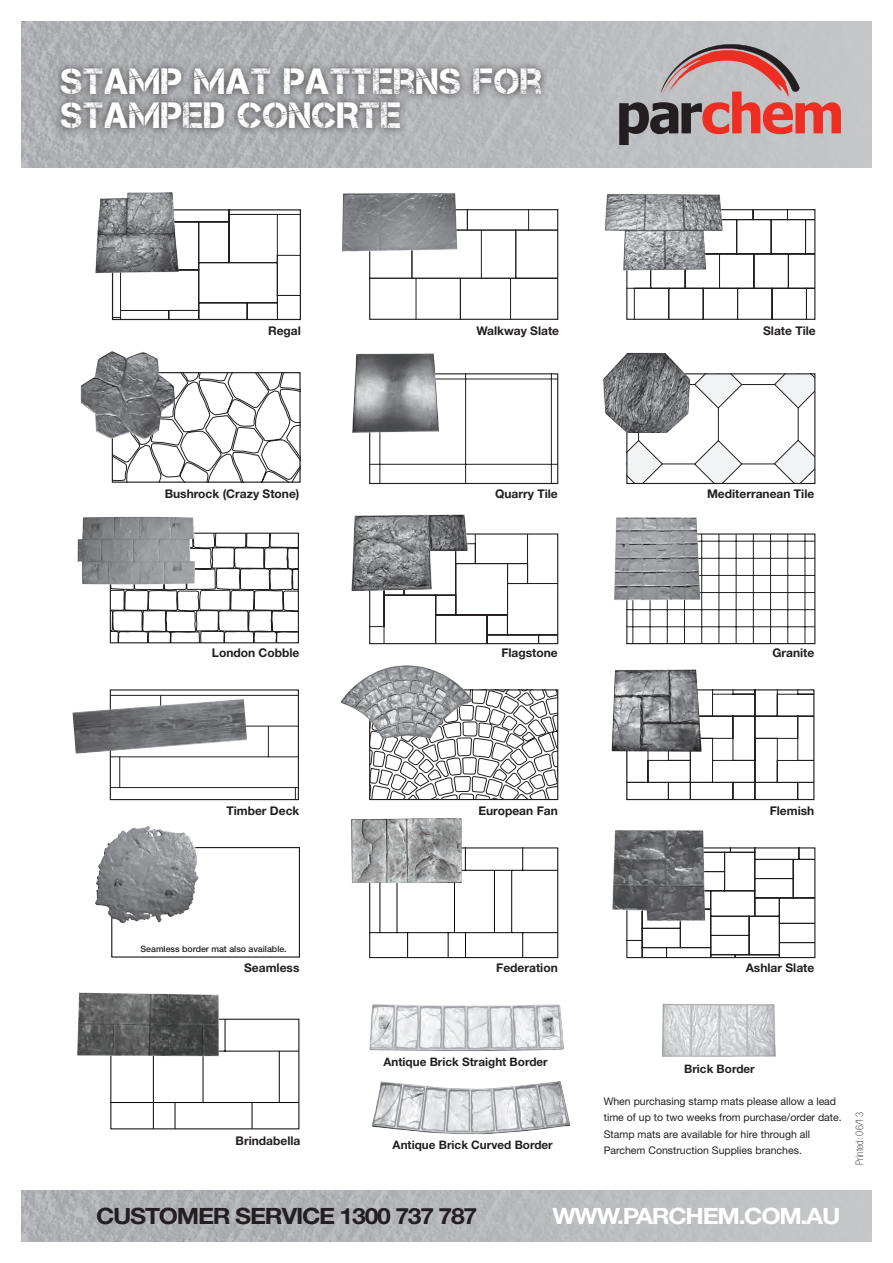
<style>
.page{position:relative;width:893px;height:1263px;background:#fff}
.page>*{position:absolute;margin:0;border:0;box-sizing:border-box;transform-origin:0 0}
.t1{font:36.45px/33.9px "Captureit";letter-spacing:.025em;color:#fff}
.t2{font:700 22.5px "Helvetica Neue";letter-spacing:-.05em;color:#231f20;scale:1.1 1}
.t3{font:700 22.5px "Helvetica Neue";letter-spacing:-.05em;color:#fff;scale:1.1 1}
.t4{font:700 12px "Helvetica Neue";color:#231f20}
.t5{font:700 11.7px "Helvetica Neue";color:#231f20}
.t6{font:10.5px/16.5px "Helvetica Neue";color:#231f20}
.t7{font:100 condensed 10.5px "Helvetica Neue";color:#231f20}
.t8{font:500 8.85px "Helvetica Neue";color:#231f20}
</style>
<div class="page">
<img style="left:21px;top:21px;width:851px;height:147px">
<img style="left:21px;top:1191px;width:851px;height:51px">
<div style="left:53px;top:61px;width:496px;height:75px;background:#231f20;opacity:.75"></div>
<svg style="left:619px;top:44px;width:222px;height:101px;background:#b69494"></svg>
<svg style="left:628px;top:691px;width:184px;height:107px"></svg>
<div style="left:626px;top:689px;width:188px;height:111px;border:1px solid #231f20"></div>
<svg style="left:628px;top:211px;width:185px;height:107px"></svg>
<div style="left:626px;top:209px;width:189px;height:111px;border:1px solid #231f20"></div>
<svg style="left:371px;top:211px;width:185px;height:107px"></svg>
<div style="left:369px;top:209px;width:189px;height:111px;border:1px solid #231f20"></div>
<hr style="left:465px;top:374px;width:1px;height:109px;background:#231f20">
<hr style="left:380px;top:374px;width:1px;height:109px;background:#231f20">
<hr style="left:551px;top:374px;width:1px;height:109px;background:#231f20">
<hr style="left:370px;top:379px;width:188px;height:1px;background:#231f20">
<hr style="left:370px;top:464px;width:188px;height:1px;background:#231f20">
<div style="left:369px;top:373px;width:189px;height:111px;border:1px solid #231f20"></div>
<hr style="left:718px;top:374px;width:1px;height:109px;background:#231f20">
<hr style="left:638px;top:374px;width:1px;height:109px;background:#231f20">
<hr style="left:798px;top:374px;width:1px;height:109px;background:#231f20">
<hr style="left:627px;top:384px;width:184px;height:1px;background:#231f20">
<hr style="left:627px;top:464px;width:184px;height:1px;background:#231f20">
<svg style="left:774px;top:375px;width:39px;height:33px"></svg>
<svg style="left:694px;top:375px;width:48px;height:33px"></svg>
<svg style="left:694px;top:440px;width:48px;height:42px"></svg>
<svg style="left:774px;top:440px;width:39px;height:42px"></svg>
<svg style="left:628px;top:440px;width:35px;height:42px"></svg>
<div style="left:626px;top:373px;width:189px;height:111px;border:1px solid #231f20"></div>
<svg style="left:114px;top:211px;width:185px;height:107px"></svg>
<div style="left:112px;top:209px;width:189px;height:111px;border:1px solid #231f20"></div>
<svg style="left:371px;top:535px;width:185px;height:107px"></svg>
<div style="left:369px;top:533px;width:189px;height:111px;border:1px solid #231f20"></div>
<hr style="left:805px;top:534px;width:1px;height:110px;background:#231f20">
<hr style="left:787px;top:534px;width:1px;height:110px;background:#231f20">
<hr style="left:770px;top:534px;width:1px;height:110px;background:#231f20">
<hr style="left:753px;top:534px;width:1px;height:110px;background:#231f20">
<hr style="left:736px;top:534px;width:1px;height:110px;background:#231f20">
<hr style="left:719px;top:534px;width:1px;height:110px;background:#231f20">
<hr style="left:701px;top:534px;width:1px;height:110px;background:#231f20">
<hr style="left:684px;top:534px;width:1px;height:110px;background:#231f20">
<hr style="left:667px;top:534px;width:1px;height:110px;background:#231f20">
<hr style="left:650px;top:534px;width:1px;height:110px;background:#231f20">
<hr style="left:633px;top:534px;width:1px;height:110px;background:#231f20">
<hr style="left:627px;top:644px;width:188px;height:1px;background:#231f20">
<hr style="left:627px;top:626px;width:188px;height:1px;background:#231f20">
<hr style="left:627px;top:609px;width:188px;height:1px;background:#231f20">
<hr style="left:627px;top:592px;width:188px;height:1px;background:#231f20">
<hr style="left:628px;top:575px;width:187px;height:1px;background:#231f20">
<hr style="left:628px;top:558px;width:187px;height:1px;background:#231f20">
<hr style="left:627px;top:541px;width:188px;height:1px;background:#231f20">
<div style="left:626px;top:533px;width:189px;height:111px;border:1px solid #231f20"></div>
<svg style="left:371px;top:691px;width:185px;height:107px"></svg>
<div style="left:369px;top:689px;width:189px;height:111px;border:1px solid #231f20"></div>
<hr style="left:370px;top:870px;width:188px;height:1px;background:#040503">
<hr style="left:370px;top:932px;width:188px;height:1px;background:#040503">
<hr style="left:380px;top:870px;width:1px;height:63px;background:#040503">
<svg style="left:407px;top:933px;width:1px;height:23px"></svg>
<svg style="left:448px;top:933px;width:1px;height:23px"></svg>
<svg style="left:465px;top:933px;width:1px;height:23px"></svg>
<svg style="left:522px;top:933px;width:1px;height:23px"></svg>
<hr style="left:397px;top:870px;width:1px;height:63px;background:#040503">
<hr style="left:454px;top:870px;width:1px;height:63px;background:#040503">
<hr style="left:494px;top:870px;width:1px;height:63px;background:#040503">
<hr style="left:511px;top:870px;width:1px;height:63px;background:#040503">
<hr style="left:569px;top:870px;width:1px;height:63px;background:#040503">
<svg style="left:465px;top:849px;width:1px;height:21px"></svg>
<svg style="left:522px;top:849px;width:1px;height:21px"></svg>
<div style="left:369px;top:847px;width:189px;height:111px;border:1px solid #231f20"></div>
<svg style="left:628px;top:849px;width:185px;height:107px"></svg>
<div style="left:626px;top:847px;width:189px;height:111px;border:1px solid #231f20"></div>
<svg style="left:114px;top:374px;width:185px;height:107px"></svg>
<svg style="left:112px;top:535px;width:185px;height:106px"></svg>
<div style="left:110px;top:533px;width:189px;height:110px;border:1px solid #231f20"></div>
<hr style="left:110px;top:787px;width:188px;height:1px;background:#231f20">
<hr style="left:110px;top:756px;width:188px;height:1px;background:#231f20">
<hr style="left:110px;top:726px;width:188px;height:1px;background:#231f20">
<hr style="left:110px;top:695px;width:188px;height:1px;background:#231f20">
<hr style="left:268px;top:726px;width:1px;height:31px;background:#231f20">
<hr style="left:119px;top:757px;width:1px;height:31px;background:#231f20">
<div style="left:110px;top:689px;width:189px;height:111px;border:1px solid #231f20"></div>
<img style="left:342px;top:193px;width:124px;height:68px">
<img style="left:605px;top:194px;width:120px;height:78px">
<img style="left:603px;top:352px;width:89px;height:80px">
<img style="left:77px;top:516px;width:123px;height:75px">
<img style="left:614px;top:517px;width:88px;height:85px">
<img style="left:612px;top:830px;width:98px;height:93px">
<img style="left:72px;top:696px;width:175px;height:60px">
<img style="left:96px;top:192px;width:85px;height:83px">
<img style="left:351px;top:514px;width:118px;height:76px">
<img style="left:341px;top:665px;width:130px;height:77px">
<img style="left:352px;top:353px;width:89px;height:82px">
<img style="left:372px;top:1081px;width:198px;height:53px">
<div style="left:111px;top:847px;width:189px;height:110px;border:1px solid #231f20"></div>
<div style="left:112px;top:372px;width:189px;height:111px;border:1px solid #231f20"></div>
<img style="left:80px;top:351px;width:99px;height:90px">
<img style="left:95px;top:826px;width:125px;height:98px">
<img style="left:369px;top:1004px;width:195px;height:47px">
<img style="left:662px;top:1003px;width:114px;height:54px">
<svg style="left:112px;top:1021px;width:185px;height:106px"></svg>
<hr style="left:203px;top:1019px;width:1px;height:83px;background:#040503">
<hr style="left:153px;top:1051px;width:1px;height:78px;background:#040503">
<hr style="left:279px;top:1051px;width:1px;height:51px;background:#040503">
<img style="left:612px;top:669px;width:89px;height:83px">
<img style="left:351px;top:818px;width:111px;height:65px">
<img style="left:77px;top:993px;width:142px;height:63px">
<p class="t1" style="left:61px;top:65px;width:483px">STAMP MAT PATTERNS FOR<br>STAMPED CONCRTE</p>
<p class="t4" style="left:268px;top:323px;width:34px">Regal</p>
<p class="t4" style="left:476px;top:323px;width:84px">Walkway Slate</p>
<p class="t4" style="left:763px;top:323px;width:54px">Slate Tile</p>
<p class="t4" style="left:165px;top:487px;width:136px">Bushrock (Crazy Stone)</p>
<p class="t4" style="left:495px;top:487px;width:64px">Quarry Tile</p>
<p class="t4" style="left:707px;top:487px;width:109px">Mediterranean Tile</p>
<p class="t4" style="left:212px;top:645px;width:89px">London Cobble</p>
<p class="t4" style="left:501px;top:645px;width:58px">Flagstone</p>
<p class="t4" style="left:772px;top:645px;width:43px">Granite</p>
<p class="t4" style="left:226px;top:803px;width:75px">Timber Deck</p>
<p class="t4" style="left:478px;top:803px;width:81px">European Fan</p>
<p class="t4" style="left:770px;top:803px;width:46px">Flemish</p>
<p class="t8" style="left:141px;top:943px;width:148px">Seamless border mat also available.</p>
<p class="t4" style="left:244px;top:960px;width:57px">Seamless</p>
<p class="t4" style="left:496px;top:960px;width:63px">Federation</p>
<p class="t4" style="left:746px;top:960px;width:70px">Ashlar Slate</p>
<p class="t5" style="left:383px;top:1054px;width:166px">Antique Brick Straight Border</p>
<p class="t4" style="left:236px;top:1133px;width:66px">Brindabella</p>
<p class="t5" style="left:393px;top:1137px;width:162px">Antique Brick Curved Border</p>
<p class="t5" style="left:684px;top:1061px;width:72px">Brick Border</p>
<p class="t6" style="left:604px;top:1092px;width:240px">When purchasing stamp mats please allow a lead time of up to two weeks from purchase/order date.</p>
<p class="t6" style="left:604px;top:1125px;width:208px">Stamp mats are available for hire through all<br>Parchem Construction Supplies branches.</p>
<p class="t7" style="left:854px;top:1164px;width:54px;rotate:-90deg">Printed: 06/13</p>
<p class="t2" style="left:96px;top:1202px;width:348px">CUSTOMER SERVICE 1300 737 787</p>
<p class="t3" style="left:552px;top:1202px;width:263px">WWW.PARCHEM.COM.AU</p>
</div>
